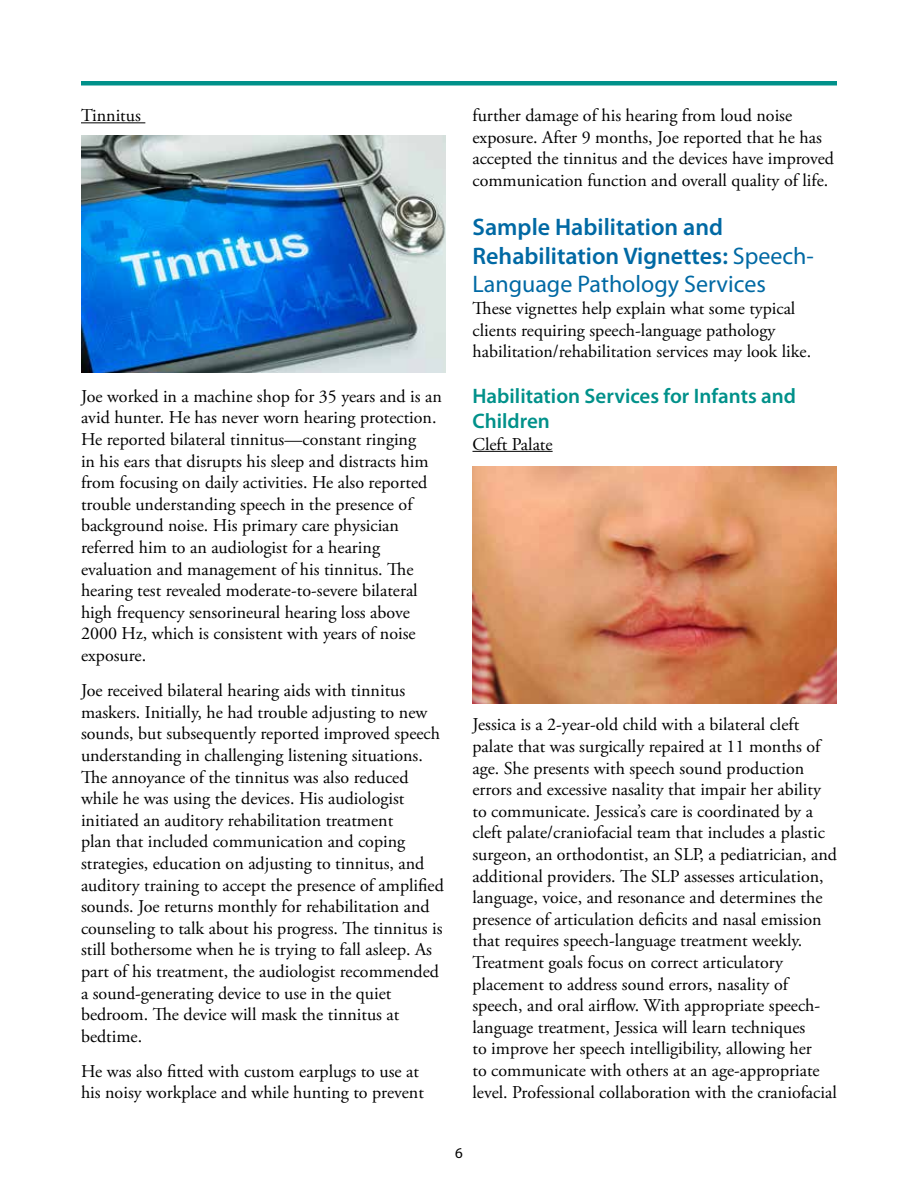
<style>
.page{position:relative;width:918px;height:1188px;background:#fff}
.page>*{position:absolute;margin:0;border:0;box-sizing:border-box;transform-origin:0 0}
.t1{font:600 24px/28.8px "Myriad Pro";color:#0069a4}
.t2{font:600 21px/25.2px "Myriad Pro";color:#00918a}
.t3{font:18px/21.6px "Adobe Garamond Pro";color:#000}
.t4{font:15px "Myriad Pro";color:#000}
.s1{font-weight:400}
</style>
<div class="page">
<div style="left:81px;top:81px;width:756px;height:5px;background:#00918a"></div>
<hr style="left:81px;top:122px;width:64px;height:1px;background:#000">
<hr style="left:472px;top:451px;width:81px;height:1px;background:#000">
<img style="left:81px;top:136px;width:365px;height:236px">
<img style="left:472px;top:467px;width:365px;height:236px">
<p class="t3" style="left:81px;top:105px;width:61px">Tinnitus</p>
<p class="t3" style="left:81px;top:386px;width:362px">Joe worked in a machine shop for 35 years and is an avid hunter. He has never worn hearing protection.<br>He reported bilateral tinnitus—constant ringing<br>in his ears that disrupts his sleep and distracts him from focusing on daily activities. He also reported trouble understanding speech in the presence of background noise. His primary care physician referred him to an audiologist for a hearing evaluation and management of his tinnitus. The hearing test revealed moderate-to-severe bilateral high frequency sensorineural hearing loss above 2000 Hz, which is consistent with years of noise exposure.</p>
<p class="t3" style="left:81px;top:680px;width:364px">Joe received bilateral hearing aids with tinnitus maskers. Initially, he had trouble adjusting to new sounds, but subsequently reported improved speech understanding in challenging listening situations.<br>The annoyance of the tinnitus was also reduced while he was using the devices. His audiologist initiated an auditory rehabilitation treatment<br>plan that included communication and coping strategies, education on adjusting to tinnitus, and auditory training to accept the presence of amplified sounds. Joe returns monthly for rehabilitation and counseling to talk about his progress. The tinnitus is still bothersome when he is trying to fall asleep. As part of his treatment, the audiologist recommended a sound-generating device to use in the quiet bedroom. The device will mask the tinnitus at bedtime.</p>
<p class="t3" style="left:81px;top:1061px;width:344px">He was also fitted with custom earplugs to use at his noisy workplace and while hunting to prevent</p>
<p class="t3" style="left:472px;top:105px;width:363px">further damage of his hearing from loud noise exposure. After 9 months, Joe reported that he has accepted the tinnitus and the devices have improved communication function and overall quality of life.</p>
<h1 class="t1" style="left:472px;top:212px;width:343px">Sample Habilitation and<br>Rehabilitation Vignettes: <span class="s1">Speech-<br>Language Pathology Services</span></h1>
<p class="t3" style="left:472px;top:298px;width:340px">These vignettes help explain what some typical clients requiring speech-language pathology habilitation/rehabilitation services may look like.</p>
<p class="t2" style="left:472px;top:383px;width:325px">Habilitation Services for Infants and<br>Children</p>
<p class="t3" style="left:472px;top:434px;width:82px">Cleft Palate</p>
<p class="t3" style="left:472px;top:714px;width:366px">Jessica is a 2-year-old child with a bilateral cleft palate that was surgically repaired at 11 months of age. She presents with speech sound production errors and excessive nasality that impair her ability to communicate. Jessica’s care is coordinated by a cleft palate/craniofacial team that includes a plastic surgeon, an orthodontist, an SLP, a pediatrician, and additional providers. The SLP assesses articulation, language, voice, and resonance and determines the presence of articulation deficits and nasal emission that requires speech-language treatment weekly.<br>Treatment goals focus on correct articulatory placement to address sound errors, nasality of speech, and oral airflow. With appropriate speech&shy;language treatment, Jessica will learn techniques<br>to improve her speech intelligibility, allowing her<br>to communicate with others at an age-appropriate level. Professional collaboration with the craniofacial</p>
<p class="t4" style="left:455px;top:1143px;width:9px">6</p>
</div>
